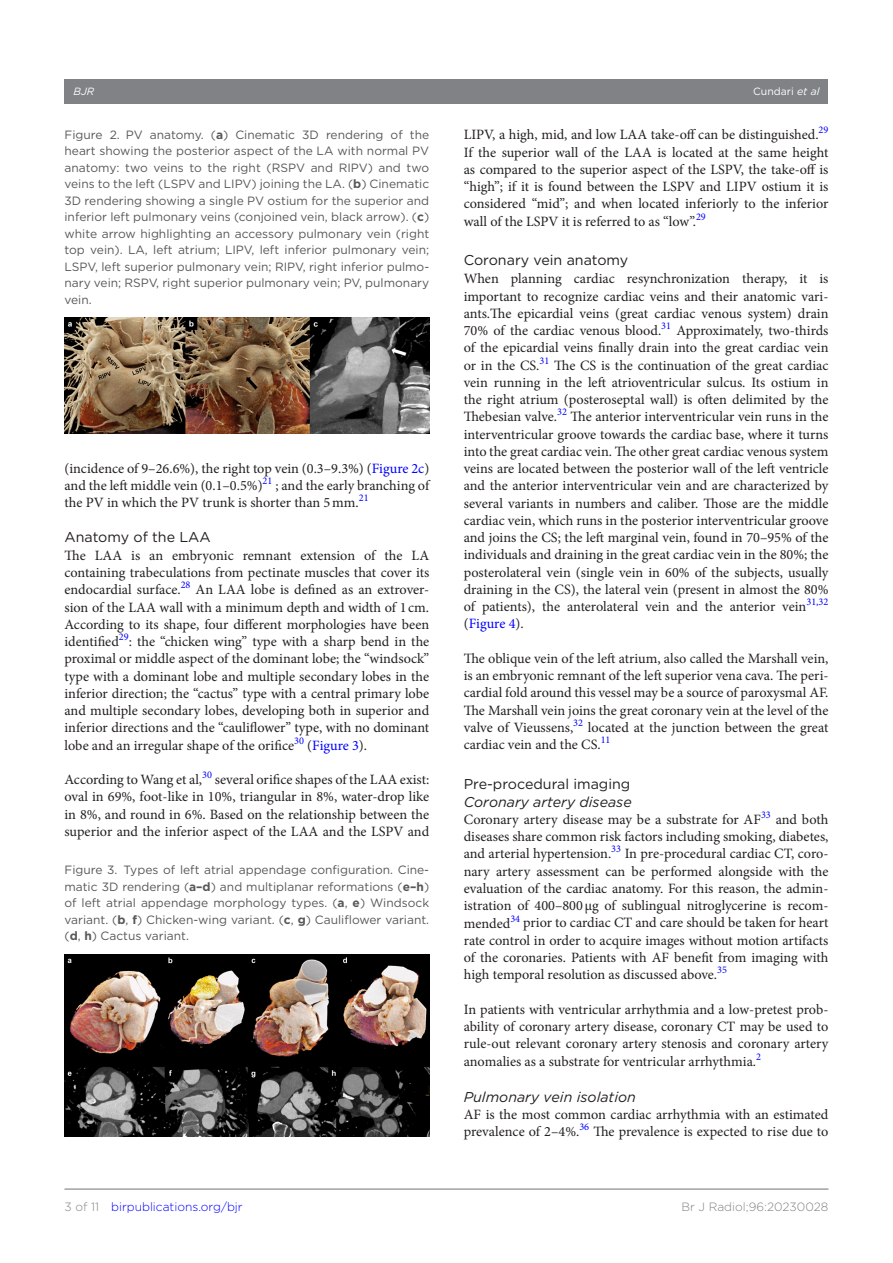
<style>
.page{position:relative;width:893px;height:1263px;background:#fff}
.page>*{position:absolute;margin:0;border:0;box-sizing:border-box;transform-origin:0 0}
.t1{font:14.25px/17.2px "Minion Pro";color:#231f20;text-align:justify}
.t2{font:14.25px "Gotham";color:#231f20}
.t3{font:italic 14.25px "Gotham";color:#231f20}
.t4{font:12px/16.5px "Gotham";color:#57585a;text-align:justify}
.t5{font:300 12px "Gotham";color:#00f}
.t6{font:300 12px "Gotham";color:#808285}
.t7{font:10.5px "Gotham";color:#fff}
.t8{font:italic 10.5px "Gotham";color:#fff}
.s1{font-style:italic}
.s2{font-weight:700}
.s3{color:#00f}
.s4{color:#808285}
</style>
<div class="page">
<div style="left:64px;top:79px;width:764px;height:24px;background:#808285"></div>
<hr style="left:64px;top:1188px;width:764px;height:2px;background:#808285">
<img style="left:64px;top:318px;width:365px;height:116px">
<img style="left:64px;top:954px;width:365px;height:182px">
<p class="t8" style="left:74px;top:85px;width:22px">BJR</p>
<p class="t7" style="left:753px;top:85px;width:68px">Cundari <span class="s1">et al</span></p>
<p class="t4" style="left:64px;top:126px;width:366px">Figure 2. PV anatomy. (<span class="s2">a</span>) Cinematic 3D rendering of the heart showing the posterior aspect of the LA with normal PV anatomy: two veins to the right (RSPV and RIPV) and two veins to the left (LSPV and LIPV) joining the LA. (<span class="s2">b</span>) Cinematic 3D rendering showing a single PV ostium for the superior and inferior left pulmonary veins (conjoined vein, black arrow). (<span class="s2">c</span>) white arrow highlighting an accessory pulmonary vein (right top vein). LA, left atrium; LIPV, left inferior pulmonary vein; LSPV, left superior pulmonary vein; RIPV, right inferior pulmo&shy;nary vein; RSPV, right superior pulmonary vein; PV, pulmonary vein.</p>
<p class="t1" style="left:64px;top:460px;width:366px">(incidence of 9–26.6%), the right top vein (0.3–9.3%) (<span class="s3">Figure 2c</span>) and the left middle vein (0.1–0.5%)<sup>21</sup> ; and the early branching of the PV in which the PV trunk is shorter than 5mm.<sup>21</sup></p>
<p class="t2" style="left:64px;top:528px;width:148px">Anatomy of the LAA</p>
<p class="t1" style="left:64px;top:547px;width:366px">The LAA is an embryonic remnant extension of the LA containing trabeculations from pectinate muscles that cover its endocardial surface.<sup>28</sup> An LAA lobe is defined as an extrover&shy;sion of the LAA wall with a minimum depth and width of 1 cm.<br>According to its shape, four different morphologies have been identified<sup>29</sup>: the “chicken wing” type with a sharp bend in the proximal or middle aspect of the dominant lobe; the “windsock” type with a dominant lobe and multiple secondary lobes in the inferior direction; the “cactus” type with a central primary lobe and multiple secondary lobes, developing both in superior and inferior directions and the “cauliflower” type, with no dominant lobe and an irregular shape of the orifice<sup>30</sup> (<span class="s3">Figure 3</span>).</p>
<p class="t1" style="left:64px;top:771px;width:366px">According to Wang et al,<sup>30</sup> several orifice shapes of the LAA exist: oval in 69%, foot-like in 10%, triangular in 8%, water-drop like in 8%, and round in 6%. Based on the relationship between the superior and the inferior aspect of the LAA and the LSPV and</p>
<p class="t4" style="left:64px;top:861px;width:366px">Figure 3. Types of left atrial appendage configuration. Cine&shy;matic 3D rendering (<span class="s2">a–d</span>) and multiplanar reformations (<span class="s2">e–h</span>) of left atrial appendage morphology types. (<span class="s2">a</span>, <span class="s2">e</span>) Windsock variant. (<span class="s2">b</span>, <span class="s2">f</span>) Chicken-wing variant. (<span class="s2">c</span>, <span class="s2">g</span>) Cauliflower variant. (<span class="s2">d</span>, <span class="s2">h</span>) Cactus variant.</p>
<p class="t5" style="left:64px;top:1199px;width:180px"><span class="s4">3 of 11</span> birpublications.org/bjr</p>
<p class="t1" style="left:464px;top:126px;width:366px">LIPV, a high, mid, and low LAA take-off can be distinguished.<sup>29<br></sup>If the superior wall of the LAA is located at the same height as compared to the superior aspect of the LSPV, the take-off is “high”; if it is found between the LSPV and LIPV ostium it is considered “mid”; and when located inferiorly to the inferior wall of the LSPV it is referred to as “low”.<sup>29</sup></p>
<p class="t2" style="left:464px;top:251px;width:166px">Coronary vein anatomy</p>
<p class="t1" style="left:464px;top:270px;width:366px">When planning cardiac resynchronization therapy, it is important to recognize cardiac veins and their anatomic vari&shy;ants.The epicardial veins (great cardiac venous system) drain 70% of the cardiac venous blood.<sup>31</sup> Approximately, two-thirds of the epicardial veins finally drain into the great cardiac vein or in the CS.<sup>31</sup> The CS is the continuation of the great cardiac vein running in the left atrioventricular sulcus. Its ostium in the right atrium (posteroseptal wall) is often delimited by the Thebesian valve.<sup>32</sup> The anterior interventricular vein runs in the interventricular groove towards the cardiac base, where it turns into the great cardiac vein. The other great cardiac venous system veins are located between the posterior wall of the left ventricle and the anterior interventricular vein and are characterized by several variants in numbers and caliber. Those are the middle cardiac vein, which runs in the posterior interventricular groove and joins the CS; the left marginal vein, found in 70–95% of the individuals and draining in the great cardiac vein in the 80%; the posterolateral vein (single vein in 60% of the subjects, usually draining in the CS), the lateral vein (present in almost the 80% of patients), the anterolateral vein and the anterior vein<sup>31,32 </sup>(<span class="s3">Figure 4</span>).</p>
<p class="t1" style="left:464px;top:650px;width:366px">The oblique vein of the left atrium, also called the Marshall vein, is an embryonic remnant of the left superior vena cava. The peri&shy;cardial fold around this vessel may be a source of paroxysmal AF.<br>The Marshall vein joins the great coronary vein at the level of the valve of Vieussens,<sup>32</sup> located at the junction between the great cardiac vein and the CS.<sup>11</sup></p>
<p class="t2" style="left:464px;top:774px;width:168px">Pre-procedural imaging</p>
<p class="t3" style="left:464px;top:794px;width:170px">Coronary artery disease</p>
<p class="t1" style="left:464px;top:811px;width:366px">Coronary artery disease may be a substrate for AF<sup>33</sup> and both diseases share common risk factors including smoking, diabetes, and arterial hypertension.<sup>33</sup> In pre-procedural cardiac CT, coro&shy;nary artery assessment can be performed alongside with the evaluation of the cardiac anatomy. For this reason, the admin&shy;istration of 400–800µg of sublingual nitroglycerine is recom&shy;mended<sup>34</sup> prior to cardiac CT and care should be taken for heart rate control in order to acquire images without motion artifacts of the coronaries. Patients with AF benefit from imaging with high temporal resolution as discussed above.<sup>35</sup></p>
<p class="t1" style="left:464px;top:1001px;width:366px">In patients with ventricular arrhythmia and a low-pretest prob&shy;ability of coronary artery disease, coronary CT may be used to rule-out relevant coronary artery stenosis and coronary artery anomalies as a substrate for ventricular arrhythmia.<sup>2</sup></p>
<p class="t3" style="left:464px;top:1089px;width:174px">Pulmonary vein isolation</p>
<p class="t1" style="left:464px;top:1106px;width:366px">AF is the most common cardiac arrhythmia with an estimated prevalence of 2–4%.<sup>36</sup> The prevalence is expected to rise due to</p>
<p class="t6" style="left:681px;top:1199px;width:148px">Br J Radiol;96:20230028</p>
</div>
